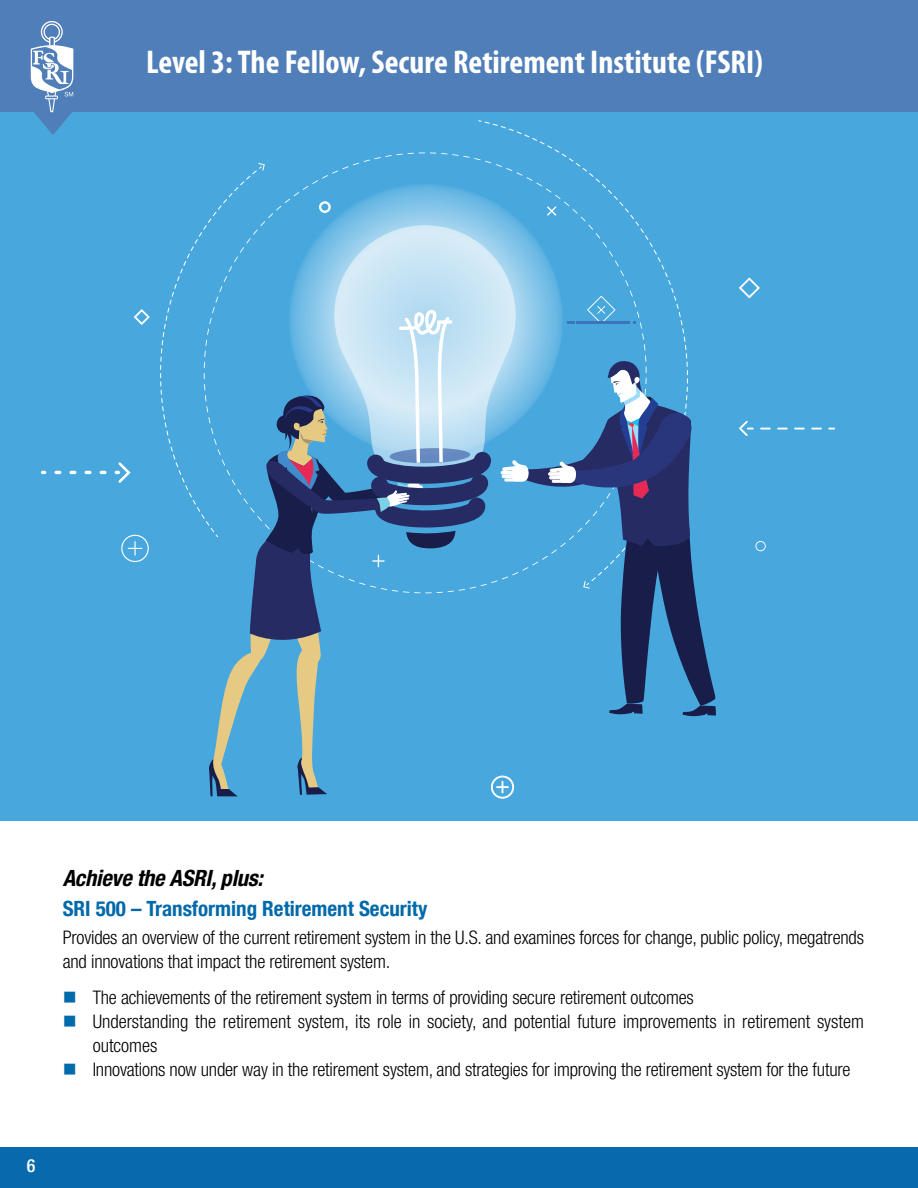
<style>
.page{position:relative;width:918px;height:1188px;background:#fff}
.page>*{position:absolute;margin:0;border:0;box-sizing:border-box;transform-origin:0 0}
.t1{font:700 condensed 33px "Myriad Pro";color:#fff}
.t2{font:italic 700 condensed 22.5px "Helvetica Neue LT Com";letter-spacing:-.01em;color:#000}
.t3{font:700 condensed 21px "Helvetica Neue LT Com";color:#0069aa}
.t4{font:300 condensed 18.75px/24px "Helvetica Neue LT Com";letter-spacing:-.01em;color:#000}
.t5{font:500 condensed 18px "Helvetica Neue LT Com";color:#fff}
.s1{color:#016aab}
</style>
<div class="page">
<div style="left:0;top:97px;width:918px;height:724px;background:#48a8de"></div>
<svg style="left:121px;top:535px;width:28px;height:27px"></svg>
<svg style="left:755px;top:541px;width:11px;height:10px"></svg>
<svg style="left:739px;top:277px;width:21px;height:21px"></svg>
<svg style="left:134px;top:309px;width:16px;height:16px"></svg>
<svg style="left:41px;top:471px;width:5px;height:3px"></svg>
<svg style="left:54px;top:471px;width:7px;height:3px"></svg>
<svg style="left:70px;top:471px;width:6px;height:3px"></svg>
<svg style="left:85px;top:471px;width:6px;height:3px"></svg>
<svg style="left:100px;top:471px;width:7px;height:3px"></svg>
<svg style="left:115px;top:462px;width:16px;height:21px"></svg>
<svg style="left:828px;top:428px;width:7px;height:2px"></svg>
<svg style="left:760px;top:428px;width:11px;height:2px"></svg>
<svg style="left:777px;top:428px;width:11px;height:2px"></svg>
<svg style="left:794px;top:428px;width:11px;height:2px"></svg>
<svg style="left:811px;top:428px;width:11px;height:2px"></svg>
<svg style="left:739px;top:421px;width:15px;height:15px"></svg>
<svg style="left:160px;top:163px;width:556px;height:636px"></svg>
<div style="left:0;top:1148px;width:918px;height:40px;background:#086aac"></div>
<div style="left:0;top:0;width:918px;height:112px;background:#4f7eb8"></div>
<svg style="left:30px;top:21px;width:44px;height:114px"></svg>
<h1 class="t1" style="left:146px;top:41px;width:618px">Level 3: The Fellow, Secure Retirement Institute (FSRI)</h1>
<p class="t2" style="left:63px;top:864px;width:202px">Achieve the ASRI, plus:</p>
<p class="t3" style="left:63px;top:896px;width:366px">SRI 500 – Transforming Retirement Security</p>
<p class="t4" style="left:63px;top:925px;width:803px">Provides an overview of the current retirement system in the U.S. and examines forces for change, public policy, megatrends and innovations that impact the retirement system.</p>
<p class="t4" style="left:63px;top:985px;width:633px"><span class="s1">■</span> The achievements of the retirement system in terms of providing secure retirement outcomes</p>
<p class="t4" style="left:93px;top:1009px;width:773px;text-indent:-30px"><span class="s1">■</span> Understanding the retirement system, its role in society, and potential future improvements in retirement system outcomes</p>
<p class="t4" style="left:63px;top:1057px;width:789px"><span class="s1">■</span> Innovations now under way in the retirement system, and strategies for improving the retirement system for the future</p>
<p class="t5" style="left:27px;top:1155px;width:10px">6</p>
</div>
